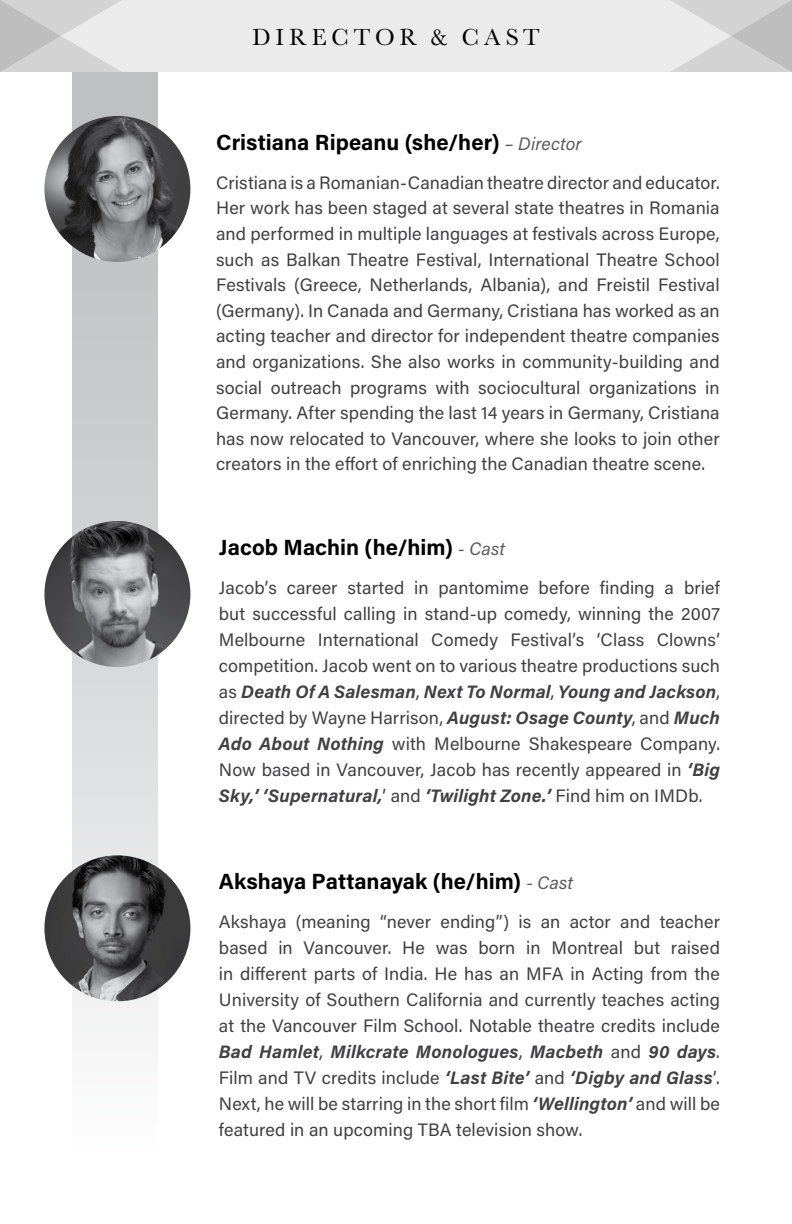
<style>
.page{position:relative;width:792px;height:1224px;background:#fff}
.page>*{position:absolute;margin:0;border:0;box-sizing:border-box;transform-origin:0 0}
.t1{font:24px "Baskerville URW";letter-spacing:.2em;color:#000}
.t2{font:700 22px "Acumin Pro";color:#000}
.t3{font:18px/26px "Acumin Pro";letter-spacing:.005em;color:#414042;text-align:justify}
.s1{font-weight:400;font-style:italic;font-size:18px;color:#5b5b5e}
.s2{font-weight:700;font-style:italic}
</style>
<div class="page">
<svg style="left:72px;top:72px;width:85px;height:966px;background:#d2d3d5"></svg>
<img style="left:44px;top:116px;width:146px;height:146px;border-radius:73px">
<div style="left:0;top:0;width:792px;height:72px;background:#ebebeb"></div>
<svg style="left:671px;top:0;width:121px;height:72px"></svg>
<svg style="left:0;top:0;width:121px;height:72px"></svg>
<img style="left:44px;top:521px;width:146px;height:146px;border-radius:73px">
<img style="left:44px;top:855px;width:146px;height:146px;border-radius:73px">
<h1 class="t1" style="left:252px;top:21px;width:289px">DIRECTOR &amp; CAST</h1>
<p class="t2" style="left:216px;top:127px;width:367px">Cristiana Ripeanu (she/her) <span class="s1">– Director</span></p>
<p class="t3" style="left:216px;top:169px;width:505px">Cristiana is a Romanian-Canadian theatre director and educator.<br>Her work has been staged at several state theatres in Romania and performed in multiple languages at festivals across Europe, such as Balkan Theatre Festival, International Theatre School Festivals (Greece, Netherlands, Albania), and Freistil Festival (Germany). In Canada and Germany, Cristiana has worked as an acting teacher and director for independent theatre companies and organizations. She also works in community-building and social outreach programs with sociocultural organizations in Germany. After spending the last 14 years in Germany, Cristiana has now relocated to Vancouver, where she looks to join other creators in the effort of enriching the Canadian theatre scene.</p>
<p class="t2" style="left:219px;top:532px;width:288px">Jacob Machin (he/him) <span class="s1">- Cast</span></p>
<p class="t3" style="left:219px;top:574px;width:503px">Jacob’s career started in pantomime before finding a brief but successful calling in stand-up comedy, winning the 2007<br>Melbourne International Comedy Festival’s ‘Class Clowns’ competition. Jacob went on to various theatre productions such as <span class="s2">Death Of A Salesman</span>, <span class="s2">Next To Normal</span>, <span class="s2">Young and Jackson</span>, directed by Wayne Harrison, <span class="s2">August: Osage County</span>, and <span class="s2">Much Ado About Nothing</span> with Melbourne Shakespeare Company.<br>Now based in Vancouver, Jacob has recently appeared in <span class="s2">‘Big Sky,’ ‘Supernatural,</span>’ and <span class="s2">‘Twilight Zone.’</span> Find him on IMDb.</p>
<p class="t2" style="left:219px;top:866px;width:356px">Akshaya Pattanayak (he/him) <span class="s1">- Cast</span></p>
<p class="t3" style="left:219px;top:908px;width:503px">Akshaya (meaning “never ending”) is an actor and teacher based in Vancouver. He was born in Montreal but raised in different parts of India. He has an MFA in Acting from the University of Southern California and currently teaches acting at the Vancouver Film School. Notable theatre credits include <span class="s2">Bad Hamlet</span>, <span class="s2">Milkcrate Monologues</span>, <span class="s2">Macbeth</span> and <span class="s2">90 days</span>.<br>Film and TV credits include <span class="s2">‘Last Bite’</span> and <span class="s2">‘Digby and Glass</span>’.<br>Next, he will be starring in the short film <span class="s2">‘Wellington’</span> and will be featured in an upcoming TBA television show.</p>
</div>
